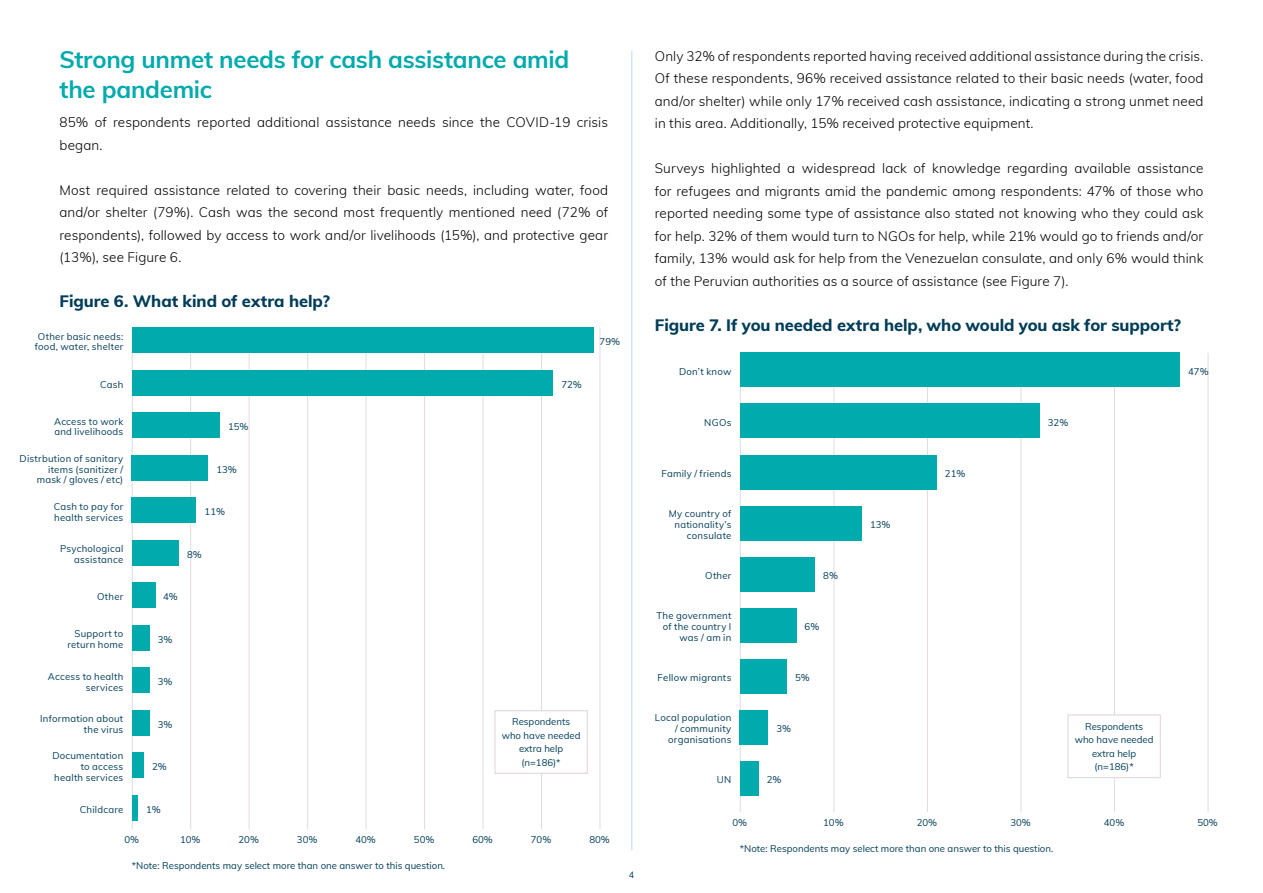
<style>
.page{position:relative;width:1263px;height:893px;background:#fff}
.page>*{position:absolute;margin:0;border:0;box-sizing:border-box;transform-origin:0 0}
.t1{font:700 24px/30px "Muli";letter-spacing:-.015em;color:#00aaad}
.t2{font:800 16.5px "Muli";letter-spacing:-.005em;color:#003d58}
.t3{font:300 13.5px/22.5px "Muli";letter-spacing:.005em;color:#000;text-align:justify}
.t4{font:9.6px/10.8px "Muli";letter-spacing:.02em;color:#003d58;text-align:right}
.t5{font:9.6px/13.5px "Muli";color:#003d58;text-align:center}
.t6{font:9px "Muli";color:#003d58}
</style>
<div class="page">
<hr style="left:631px;top:51px;width:1px;height:799px;background:#afdfe4">
<hr style="left:132px;top:327px;width:1px;height:502px;background:#e3dadd">
<hr style="left:190px;top:327px;width:1px;height:502px;background:#e3dadd">
<hr style="left:249px;top:327px;width:1px;height:502px;background:#e3dadd">
<hr style="left:307px;top:327px;width:1px;height:502px;background:#e3dadd">
<hr style="left:366px;top:327px;width:1px;height:502px;background:#e3dadd">
<hr style="left:424px;top:327px;width:1px;height:502px;background:#e3dadd">
<hr style="left:483px;top:327px;width:1px;height:502px;background:#e3dadd">
<hr style="left:541px;top:327px;width:1px;height:502px;background:#e3dadd">
<hr style="left:600px;top:327px;width:1px;height:502px;background:#e3dadd">
<div style="left:132px;top:327px;width:462px;height:26px;background:#00aaad"></div>
<div style="left:132px;top:370px;width:421px;height:25px;background:#00aaad"></div>
<div style="left:132px;top:412px;width:88px;height:26px;background:#00aaad"></div>
<div style="left:132px;top:455px;width:76px;height:25px;background:#00aaad"></div>
<div style="left:132px;top:497px;width:64px;height:26px;background:#00aaad"></div>
<div style="left:132px;top:540px;width:47px;height:26px;background:#00aaad"></div>
<div style="left:132px;top:583px;width:23px;height:25px;background:#00aaad"></div>
<div style="left:132px;top:625px;width:17px;height:26px;background:#00aaad"></div>
<div style="left:132px;top:668px;width:17px;height:25px;background:#00aaad"></div>
<div style="left:132px;top:710px;width:17px;height:26px;background:#00aaad"></div>
<div style="left:132px;top:753px;width:12px;height:25px;background:#00aaad"></div>
<div style="left:132px;top:795px;width:6px;height:26px;background:#00aaad"></div>
<div style="left:494px;top:710px;width:94px;height:64px;background:#fff;border:1px solid #e3dadd"></div>
<hr style="left:740px;top:353px;width:1px;height:459px;background:#e3dadd">
<hr style="left:833px;top:353px;width:1px;height:459px;background:#e3dadd">
<hr style="left:927px;top:353px;width:1px;height:459px;background:#e3dadd">
<hr style="left:1020px;top:353px;width:1px;height:459px;background:#e3dadd">
<hr style="left:1114px;top:353px;width:1px;height:459px;background:#e3dadd">
<hr style="left:1208px;top:353px;width:1px;height:459px;background:#e3dadd">
<div style="left:740px;top:353px;width:439px;height:34px;background:#00aaad"></div>
<div style="left:740px;top:404px;width:299px;height:34px;background:#00aaad"></div>
<div style="left:740px;top:455px;width:196px;height:34px;background:#00aaad"></div>
<div style="left:740px;top:506px;width:121px;height:34px;background:#00aaad"></div>
<div style="left:740px;top:557px;width:75px;height:34px;background:#00aaad"></div>
<div style="left:740px;top:608px;width:56px;height:34px;background:#00aaad"></div>
<div style="left:740px;top:659px;width:47px;height:34px;background:#00aaad"></div>
<div style="left:740px;top:710px;width:28px;height:34px;background:#00aaad"></div>
<div style="left:740px;top:761px;width:19px;height:34px;background:#00aaad"></div>
<div style="left:1067px;top:714px;width:94px;height:64px;background:#fff;border:1px solid #e3dadd"></div>
<h1 class="t1" style="left:60px;top:43px;width:511px">Strong unmet needs for cash assistance amid the pandemic</h1>
<p class="t3" style="left:60px;top:110px;width:550px">85% of respondents reported additional assistance needs since the COVID-19 crisis began.</p>
<p class="t3" style="left:60px;top:178px;width:550px">Most required assistance related to covering their basic needs, including water, food and/or shelter (79%). Cash was the second most frequently mentioned need (72% of respondents), followed by access to work and/or livelihoods (15%), and protective gear (13%), see Figure 6.</p>
<p class="t2" style="left:60px;top:289px;width:272px">Figure 6. What kind of extra help?</p>
<p class="t4" style="left:35px;top:330px;width:90px;text-align:center">Other basic needs: food, water, shelter</p>
<p class="t4" style="left:100px;top:378px;width:25px">Cash</p>
<p class="t4" style="left:54px;top:415px;width:71px;text-align:left">Access to work and livelihoods</p>
<p class="t4" style="left:20px;top:452px;width:105px">Distrbution of sanitary items (sanitizer /<br>mask / gloves / etc)</p>
<p class="t4" style="left:54px;top:500px;width:71px;text-align:left">Cash to pay for health services</p>
<p class="t4" style="left:60px;top:543px;width:65px">Psychological assistance</p>
<p class="t4" style="left:97px;top:591px;width:28px">Other</p>
<p class="t4" style="left:67px;top:628px;width:57px">Support to return home</p>
<p class="t4" style="left:48px;top:670px;width:77px">Access to health services</p>
<p class="t4" style="left:40px;top:713px;width:85px">Information about the virus</p>
<p class="t4" style="left:52px;top:750px;width:72px">Documentation to access health services</p>
<p class="t4" style="left:80px;top:803px;width:45px">Childcare</p>
<p class="t4" style="left:228px;top:421px;width:22px">15%</p>
<p class="t4" style="left:216px;top:463px;width:22px">13%</p>
<p class="t4" style="left:205px;top:506px;width:22px">11%</p>
<p class="t4" style="left:187px;top:548px;width:16px">8%</p>
<p class="t4" style="left:163px;top:591px;width:16px">4%</p>
<p class="t4" style="left:158px;top:633px;width:16px">3%</p>
<p class="t4" style="left:158px;top:676px;width:16px">3%</p>
<p class="t4" style="left:158px;top:718px;width:16px">3%</p>
<p class="t4" style="left:152px;top:761px;width:16px">2%</p>
<p class="t4" style="left:146px;top:803px;width:16px">1%</p>
<p class="t4" style="left:561px;top:378px;width:22px">72%</p>
<p class="t4" style="left:600px;top:336px;width:22px">79%</p>
<p class="t5" style="left:502px;top:715px;width:80px">Respondents who have needed extra help (n=186)*</p>
<p class="t4" style="left:124px;top:834px;width:16px">0%</p>
<p class="t4" style="left:180px;top:834px;width:22px">10%</p>
<p class="t4" style="left:238px;top:834px;width:22px">20%</p>
<p class="t4" style="left:297px;top:834px;width:22px">30%</p>
<p class="t4" style="left:355px;top:834px;width:22px">40%</p>
<p class="t4" style="left:414px;top:834px;width:22px">50%</p>
<p class="t4" style="left:472px;top:834px;width:22px">60%</p>
<p class="t4" style="left:531px;top:834px;width:22px">70%</p>
<p class="t4" style="left:589px;top:834px;width:22px">80%</p>
<p class="t5" style="left:132px;top:858px;width:315px">*Note: Respondents may select more than one answer to this question.</p>
<p class="t6" style="left:629px;top:868px;width:7px">4</p>
<p class="t3" style="left:655px;top:44px;width:550px">Only 32% of respondents reported having received additional assistance during the crisis.<br>Of these respondents, 96% received assistance related to their basic needs (water, food and/or shelter) while only 17% received cash assistance, indicating a strong unmet need in this area. Additionally, 15% received protective equipment.</p>
<p class="t3" style="left:655px;top:156px;width:550px">Surveys highlighted a widespread lack of knowledge regarding available assistance for refugees and migrants amid the pandemic among respondents: 47% of those who reported needing some type of assistance also stated not knowing who they could ask for help. 32% of them would turn to NGOs for help, while 21% would go to friends and/or family, 13% would ask for help from the Venezuelan consulate, and only 6% would think of the Peruvian authorities as a source of assistance (see Figure 7).</p>
<p class="t2" style="left:655px;top:313px;width:528px">Figure 7. If you needed extra help, who would you ask for support?</p>
<p class="t4" style="left:679px;top:365px;width:54px">Don’t know</p>
<p class="t4" style="left:1188px;top:365px;width:22px">47%</p>
<p class="t4" style="left:704px;top:416px;width:29px">NGOs</p>
<p class="t4" style="left:1048px;top:416px;width:22px">32%</p>
<p class="t4" style="left:661px;top:467px;width:72px">Family / friends</p>
<p class="t4" style="left:669px;top:508px;width:64px">My country of nationality’s consulate</p>
<p class="t4" style="left:705px;top:570px;width:28px">Other</p>
<p class="t4" style="left:656px;top:610px;width:77px">The government of the country I was / am in</p>
<p class="t4" style="left:658px;top:672px;width:75px">Fellow migrants</p>
<p class="t4" style="left:655px;top:712px;width:78px">Local population / community organisations</p>
<p class="t4" style="left:717px;top:774px;width:16px">UN</p>
<p class="t4" style="left:823px;top:570px;width:16px">8%</p>
<p class="t4" style="left:804px;top:621px;width:16px">6%</p>
<p class="t4" style="left:795px;top:672px;width:16px">5%</p>
<p class="t4" style="left:776px;top:723px;width:16px">3%</p>
<p class="t4" style="left:767px;top:774px;width:16px">2%</p>
<p class="t4" style="left:870px;top:519px;width:22px">13%</p>
<p class="t4" style="left:945px;top:467px;width:22px">21%</p>
<p class="t5" style="left:1075px;top:719px;width:80px">Respondents who have needed extra help (n=186)*</p>
<p class="t4" style="left:732px;top:817px;width:16px">0%</p>
<p class="t4" style="left:823px;top:817px;width:22px">10%</p>
<p class="t4" style="left:917px;top:817px;width:22px">20%</p>
<p class="t4" style="left:1010px;top:817px;width:22px">30%</p>
<p class="t4" style="left:1104px;top:817px;width:22px">40%</p>
<p class="t4" style="left:1197px;top:817px;width:22px">50%</p>
<p class="t5" style="left:740px;top:841px;width:315px">*Note: Respondents may select more than one answer to this question.</p>
</div>
